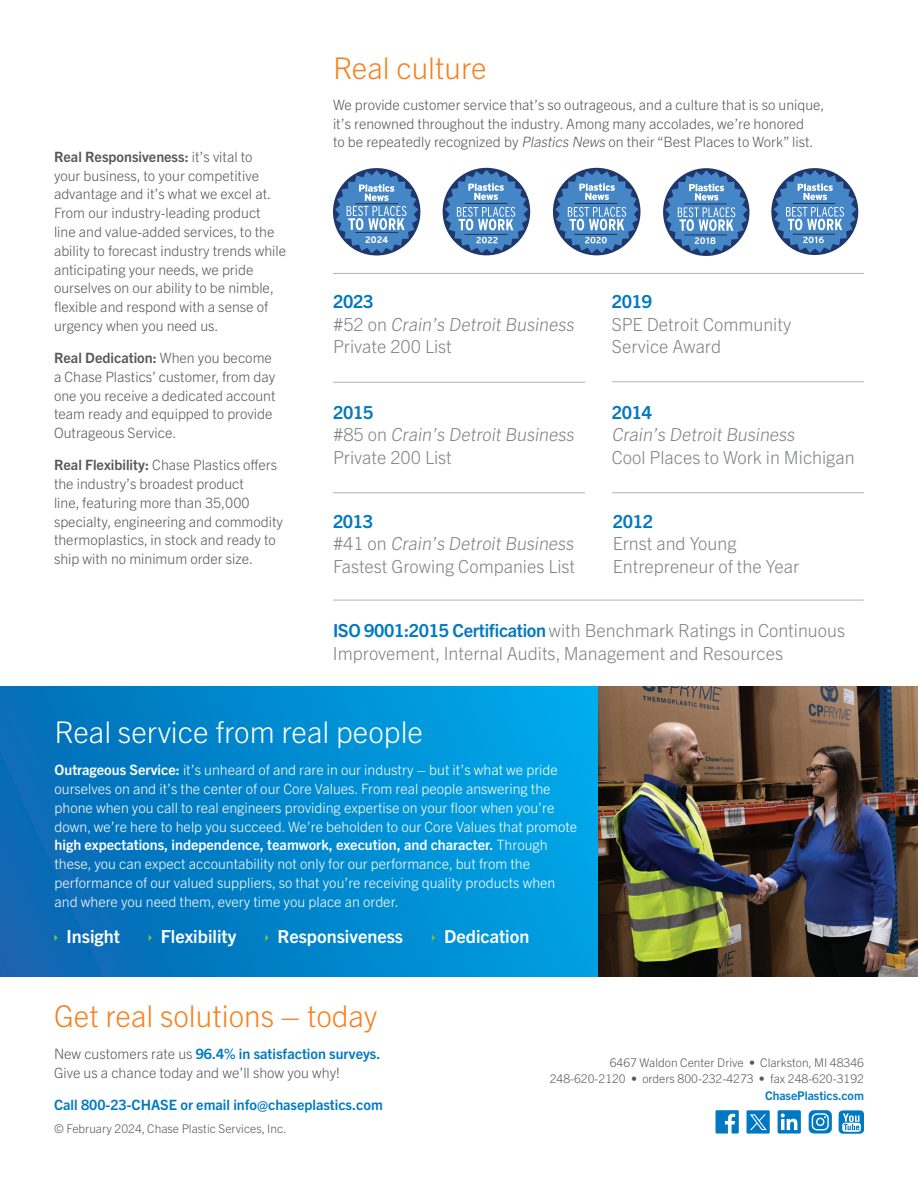
<style>
.page{position:relative;width:918px;height:1188px;background:#fff}
.page>*{position:absolute;margin:0;border:0;box-sizing:border-box;transform-origin:0 0}
.t1{font:300 30px "Trade Gothic Next LT Pro";color:#f58220}
.t2{font:300 30px "Trade Gothic Next LT Pro";color:#fff}
.t3{font:300 18px/22.5px "Trade Gothic Next LT Pro";color:#808285}
.t4{font:700 18px "Trade Gothic Next LT Pro";color:#fff}
.t5{font:700 18px "Trade Gothic Next LT Pro";letter-spacing:-.02em;color:#0079c2}
.t6{font:300 14.25px/18.8px "Trade Gothic Next LT Pro";color:#57585a}
.t7{font:300 14.25px/18.8px "Trade Gothic Next LT Pro";color:#fff}
.t8{font:700 14.25px "Trade Gothic Next LT Pro";color:#0079c2}
.t9{font:300 12px/16.5px "Trade Gothic Next LT Pro";color:#57585a;text-align:right}
.t10{font:700 12px "Trade Gothic Next LT Pro";color:#0079c2}
.t11{font:700 9.75px "Houschka Pro";color:#fff}
.s1{font-weight:700}
.s2{font-style:italic}
.s3{font-weight:700;color:#0079c2}
</style>
<div class="page">
<svg style="left:665px;top:170px;width:83px;height:84px"></svg>
<div style="left:0;top:687px;width:598px;height:290px;background:linear-gradient(to right,#0768b3,#00a7e8)"></div>
<img style="left:598px;top:687px;width:320px;height:290px">
<hr style="left:333px;top:492px;width:252px;height:1px;background:#b2b4b2">
<hr style="left:612px;top:381px;width:252px;height:1px;background:#b2b4b2">
<hr style="left:333px;top:600px;width:531px;height:1px;background:#b2b4b2">
<svg style="left:771px;top:168px;width:87px;height:87px"></svg>
<svg style="left:774px;top:170px;width:82px;height:83px"></svg>
<hr style="left:612px;top:492px;width:252px;height:1px;background:#b2b4b2">
<hr style="left:333px;top:273px;width:531px;height:1px;background:#b2b4b2">
<hr style="left:333px;top:382px;width:252px;height:1px;background:#b2b4b2">
<svg style="left:555px;top:170px;width:84px;height:83px"></svg>
<svg style="left:445px;top:170px;width:83px;height:83px"></svg>
<svg style="left:715px;top:1110px;width:24px;height:24px"></svg>
<svg style="left:778px;top:1110px;width:23px;height:24px"></svg>
<svg style="left:839px;top:1110px;width:25px;height:24px"></svg>
<svg style="left:809px;top:1110px;width:23px;height:24px"></svg>
<svg style="left:335px;top:170px;width:83px;height:83px"></svg>
<svg style="left:747px;top:1110px;width:23px;height:24px"></svg>
<svg style="left:55px;top:934px;width:3px;height:7px"></svg>
<svg style="left:149px;top:934px;width:3px;height:7px"></svg>
<svg style="left:266px;top:934px;width:3px;height:7px"></svg>
<svg style="left:432px;top:934px;width:3px;height:7px"></svg>
<p class="t6" style="left:54px;top:146px;width:234px"><span class="s1">Real Responsiveness:</span> it’s vital to<br>your business, to your competitive advantage and it’s what we excel at.<br>From our industry-leading product<br>line and value-added services, to the ability to forecast industry trends while anticipating your needs, we pride ourselves on our ability to be nimble, flexible and respond with a sense of urgency when you need us.</p>
<p class="t6" style="left:54px;top:348px;width:223px"><span class="s1">Real Dedication:</span> When you become a Chase Plastics’ customer, from day one you receive a dedicated account team ready and equipped to provide<br>Outrageous Service.</p>
<p class="t6" style="left:54px;top:455px;width:231px"><span class="s1">Real Flexibility:</span> Chase Plastics offers the industry’s broadest product<br>line, featuring more than 35,000 specialty, engineering and commodity thermoplastics, in stock and ready to ship with no minimum order size.</p>
<h1 class="t1" style="left:333px;top:47px;width:155px">Real culture</h1>
<p class="t6" style="left:333px;top:94px;width:493px">We provide customer service that’s so outrageous, and a culture that is so unique, it’s renowned throughout the industry. Among many accolades, we’re honored<br>to be repeatedly recognized by <span class="s2">Plastics News</span> on their “Best Places to Work” list.</p>
<p class="t11" style="left:365px;top:234px;width:25px">2024</p>
<p class="t5" style="left:333px;top:289px;width:42px">2023</p>
<p class="t3" style="left:333px;top:312px;width:245px"># 5 2 o n Crain’s DetroitBusiness<br>Private 200 List</p>
<p class="t5" style="left:333px;top:399px;width:42px">2015</p>
<p class="t3" style="left:333px;top:422px;width:245px">#8 5 o n Crain’s DetroitBusiness<br>Private 200 List</p>
<p class="t5" style="left:333px;top:508px;width:42px">2013</p>
<p class="t3" style="left:333px;top:531px;width:245px">#4 1 o n Crain’s DetroitBusiness<br>Fastest Growing Companies List</p>
<p class="t5" style="left:612px;top:289px;width:42px">2019</p>
<p class="t3" style="left:612px;top:312px;width:181px">SPE Detroit Community<br>Service Award</p>
<p class="t5" style="left:612px;top:399px;width:42px">2014</p>
<p class="t3" style="left:612px;top:422px;width:244px">Crain’s DetroitBusiness<br>Cool Places to Work in Michigan</p>
<p class="t5" style="left:613px;top:508px;width:42px">2012</p>
<p class="t3" style="left:613px;top:531px;width:188px">Ernst and Young<br>Entrepreneur of the Year</p>
<p class="t3" style="left:333px;top:618px;width:514px"><span class="s3">ISO 9001:2015 Certification</span>with Benchmark Ratings in Continuous<br>Improvement, Internal Audits, Management and Resources</p>
<h1 class="t2" style="left:55px;top:711px;width:370px">Real service from real people</h1>
<p class="t7" style="left:55px;top:760px;width:524px"><span class="s1">Outrageous Service:</span> it’s unheard of and rare in our industry – but it’s what we pride ourselves on and it’s the center of our Core Values. From real people answering the phone when you call to real engineers providing expertise on your floor when you’re down, we’re here to help you succeed. We’re beholden to our Core Values that promote <span class="s1">high expectations, independence, teamwork, execution, and character.</span> Through these, you can expect accountability not only for our performance, but from the performance of our valued suppliers, so that you’re receiving quality products when and where you need them, every time you place an order.</p>
<p class="t4" style="left:67px;top:923px;width:55px">Insight</p>
<p class="t4" style="left:161px;top:923px;width:77px">Flexibility</p>
<p class="t4" style="left:278px;top:923px;width:127px">Responsiveness</p>
<p class="t4" style="left:444px;top:923px;width:87px">Dedication</p>
<h1 class="t1" style="left:54px;top:995px;width:325px">Get real solutions – today</h1>
<p class="t6" style="left:54px;top:1044px;width:328px">New customers rate us <span class="s3">96.4% in satisfaction surveys.<br></span>Give us a chance today and we’ll show you why!</p>
<p class="t8" style="left:54px;top:1095px;width:330px">Call 800-23-CHASE or email info@chaseplastics.com</p>
<p class="t9" style="left:54px;top:1120px;width:234px">© February 2024, Chase Plastic Services, Inc.</p>
<p class="t9" style="left:550px;top:1053px;width:316px">6467 Waldon Center Drive • Clarkston, MI 48346<br>248-620-2120 • orders 800-232-4273 • fax 248-620-3192</p>
<p class="t10" style="left:765px;top:1087px;width:100px">ChasePlastics.com</p>
</div>
